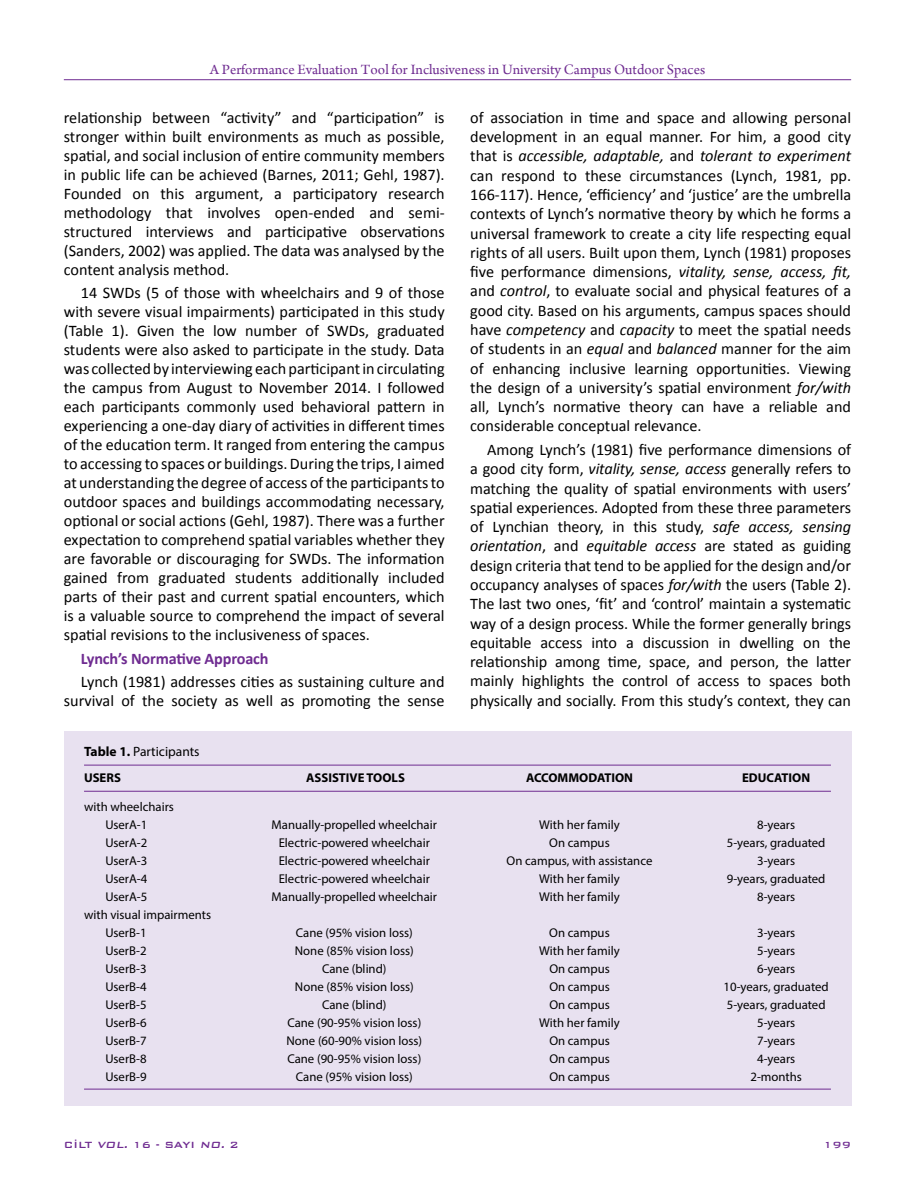
<style>
.page{position:relative;width:915px;height:1191px;background:#fff}
.page>*{position:absolute;margin:0;border:0;box-sizing:border-box;transform-origin:0 0}
.t1{font:16.2px/19.4px "Calibri";color:#000;text-align:justify}
.t2{font:700 16.2px "Calibri";letter-spacing:-.01em;color:#6f2c91}
.t3{font:15px "Arno Pro";color:#6f2c91}
.t4{font:13.5px "Myriad Pro";color:#000}
.t5{font:12.75px/18px "Myriad Pro";color:#000;text-align:center}
.t6{font:700 12.75px "Myriad Pro";color:#000}
.t7{font:500 12px "Bank Gothic BT";color:#6f2c91}
.s1{font-style:italic}
.s2{font-weight:700}
</style>
<div class="page">
<hr style="left:64px;top:79px;width:786px;height:1px;background:#6f2c91">
<div style="left:64px;top:731px;width:786px;height:374px;background:#e8e1f0"></div>
<hr style="left:84px;top:791px;width:746px;height:1px;background:#6f2c91">
<hr style="left:84px;top:1088px;width:746px;height:1px;background:#6f2c91">
<hr style="left:84px;top:765px;width:746px;height:1px;background:#6f2c91">
<p class="t3" style="left:210px;top:61px;width:496px">A Performance Evaluation Tool for Inclusiveness in University Campus Outdoor Spaces</p>
<p class="t1" style="left:64px;top:107px;width:382px">relationship between “activity” and “participation” is stronger within built environments as much as possible, spatial, and social inclusion of entire community members in public life can be achieved (Barnes, 2011; Gehl, 1987).<br>Founded on this argument, a participatory research methodology that involves open-ended and semi&shy;structured interviews and participative observations (Sanders, 2002) was applied. The data was analysed by the content analysis method.</p>
<p class="t1" style="left:64px;top:282px;width:382px;text-indent:17px">14 SWDs (5 of those with wheelchairs and 9 of those with severe visual impairments) participated in this study (Table 1). Given the low number of SWDs, graduated students were also asked to participate in the study. Data was collected by interviewing each participant in circulating the campus from August to November 2014. I followed each participants commonly used behavioral pattern in experiencing a one-day diary of activities in different times of the education term. It ranged from entering the campus to accessing to spaces or buildings. During the trips, I aimed at understanding the degree of access of the participants to outdoor spaces and buildings accommodating necessary, optional or social actions (Gehl, 1987). There was a further expectation to comprehend spatial variables whether they are favorable or discouraging for SWDs. The information gained from graduated students additionally included parts of their past and current spatial encounters, which is a valuable source to comprehend the impact of several spatial revisions to the inclusiveness of spaces.</p>
<p class="t2" style="left:81px;top:648px;width:189px">Lynch’s Normative Approach</p>
<p class="t1" style="left:64px;top:671px;width:382px;text-align:right">Lynch (1981) addresses cities as sustaining culture and survival of the society as well as promoting the sense</p>
<p class="t1" style="left:470px;top:107px;width:382px">of association in time and space and allowing personal development in an equal manner. For him, a good city that is <span class="s1">accessible, adaptable,</span> and <span class="s1">tolerant to experiment </span>can respond to these circumstances (Lynch, 1981, pp.<br>166-117). Hence, ‘efficiency’ and ‘justice’ are the umbrella contexts of Lynch’s normative theory by which he forms a universal framework to create a city life respecting equal rights of all users. Built upon them, Lynch (1981) proposes five performance dimensions, <span class="s1">vitality, sense, access, fit, </span>and <span class="s1">control</span>, to evaluate social and physical features of a good city. Based on his arguments, campus spaces should have <span class="s1">competency</span> and <span class="s1">capacity</span> to meet the spatial needs of students in an <span class="s1">equal</span> and <span class="s1">balanced</span> manner for the aim of enhancing inclusive learning opportunities. Viewing the design of a university’s spatial environment <span class="s1">for/with </span>all, Lynch’s normative theory can have a reliable and considerable conceptual relevance.</p>
<p class="t1" style="left:470px;top:439px;width:382px;text-indent:17px">Among Lynch’s (1981) five performance dimensions of a good city form, <span class="s1">vitality, sense, access</span> generally refers to matching the quality of spatial environments with users’ spatial experiences. Adopted from these three parameters of Lynchian theory, in this study, <span class="s1">safe access, sensing orientation</span>, and <span class="s1">equitable access</span> are stated as guiding design criteria that tend to be applied for the design and/or occupancy analyses of spaces <span class="s1">for/with</span> the users (Table 2).<br>The last two ones, ‘fit’ and ‘control’ maintain a systematic way of a design process. While the former generally brings equitable access into a discussion in dwelling on the relationship among time, space, and person, the latter mainly highlights the control of access to spaces both physically and socially. From this study’s context, they can</p>
<p class="t4" style="left:84px;top:743px;width:117px"><span class="s2">Table 1.</span> Participants</p>
<p class="t6" style="left:84px;top:769px;width:38px">USERS</p>
<p class="t6" style="left:306px;top:769px;width:100px">ASSISTIVE TOOLS</p>
<p class="t6" style="left:526px;top:769px;width:108px">ACCOMMODATION</p>
<p class="t6" style="left:742px;top:769px;width:69px">EDUCATION</p>
<p class="t5" style="left:84px;top:797px;width:91px">with wheelchairs<br>UserA-1</p>
<p class="t5" style="left:271px;top:815px;width:167px">Manually-propelled wheelchair</p>
<p class="t5" style="left:539px;top:815px;width:82px">With her family</p>
<p class="t5" style="left:756px;top:815px;width:40px">8-years</p>
<p class="t5" style="left:105px;top:833px;width:43px">UserA-2</p>
<p class="t5" style="left:278px;top:833px;width:153px">Electric-powered wheelchair</p>
<p class="t5" style="left:549px;top:833px;width:62px">On campus</p>
<p class="t5" style="left:726px;top:833px;width:100px">5-years, graduated</p>
<p class="t5" style="left:105px;top:851px;width:43px">UserA-3</p>
<p class="t5" style="left:278px;top:851px;width:153px">Electric-powered wheelchair</p>
<p class="t5" style="left:506px;top:851px;width:147px">On campus, with assistance</p>
<p class="t5" style="left:756px;top:851px;width:40px">3-years</p>
<p class="t5" style="left:105px;top:869px;width:43px">UserA-4</p>
<p class="t5" style="left:278px;top:869px;width:153px">Electric-powered wheelchair</p>
<p class="t5" style="left:539px;top:869px;width:82px">With her family</p>
<p class="t5" style="left:726px;top:869px;width:100px">9-years, graduated</p>
<p class="t5" style="left:105px;top:887px;width:43px">UserA-5</p>
<p class="t5" style="left:271px;top:887px;width:167px">Manually-propelled wheelchair</p>
<p class="t5" style="left:539px;top:887px;width:82px">With her family</p>
<p class="t5" style="left:756px;top:887px;width:40px">8-years</p>
<p class="t5" style="left:105px;top:905px;width:107px;text-align:left;text-indent:-21px">with visual impairments<br>UserB-1</p>
<p class="t5" style="left:296px;top:923px;width:118px">Cane (95% vision loss)</p>
<p class="t5" style="left:549px;top:923px;width:62px">On campus</p>
<p class="t5" style="left:757px;top:923px;width:40px">3-years</p>
<p class="t5" style="left:105px;top:941px;width:43px">UserB-2</p>
<p class="t5" style="left:295px;top:941px;width:120px">None (85% vision loss)</p>
<p class="t5" style="left:539px;top:941px;width:82px">With her family</p>
<p class="t5" style="left:757px;top:941px;width:40px">5-years</p>
<p class="t5" style="left:105px;top:959px;width:43px">UserB-3</p>
<p class="t5" style="left:322px;top:959px;width:66px">Cane (blind)</p>
<p class="t5" style="left:549px;top:959px;width:62px">On campus</p>
<p class="t5" style="left:757px;top:959px;width:40px">6-years</p>
<p class="t5" style="left:105px;top:977px;width:43px">UserB-4</p>
<p class="t5" style="left:295px;top:977px;width:120px">None (85% vision loss)</p>
<p class="t5" style="left:549px;top:977px;width:62px">On campus</p>
<p class="t5" style="left:723px;top:977px;width:107px">10-years, graduated</p>
<p class="t5" style="left:105px;top:995px;width:43px">UserB-5</p>
<p class="t5" style="left:322px;top:995px;width:66px">Cane (blind)</p>
<p class="t5" style="left:549px;top:995px;width:62px">On campus</p>
<p class="t5" style="left:726px;top:995px;width:100px">5-years, graduated</p>
<p class="t5" style="left:105px;top:1013px;width:43px">UserB-6</p>
<p class="t5" style="left:287px;top:1013px;width:135px">Cane (90-95% vision loss)</p>
<p class="t5" style="left:539px;top:1013px;width:82px">With her family</p>
<p class="t5" style="left:757px;top:1013px;width:40px">5-years</p>
<p class="t5" style="left:105px;top:1031px;width:43px">UserB-7</p>
<p class="t5" style="left:286px;top:1031px;width:137px">None (60-90% vision loss)</p>
<p class="t5" style="left:549px;top:1031px;width:62px">On campus</p>
<p class="t5" style="left:757px;top:1031px;width:40px">7-years</p>
<p class="t5" style="left:105px;top:1049px;width:43px">UserB-8</p>
<p class="t5" style="left:287px;top:1049px;width:135px">Cane (90-95% vision loss)</p>
<p class="t5" style="left:549px;top:1049px;width:62px">On campus</p>
<p class="t5" style="left:757px;top:1049px;width:40px">4-years</p>
<p class="t5" style="left:105px;top:1067px;width:43px">UserB-9</p>
<p class="t5" style="left:296px;top:1067px;width:118px">Cane (95% vision loss)</p>
<p class="t5" style="left:549px;top:1067px;width:62px">On campus</p>
<p class="t5" style="left:750px;top:1067px;width:53px">2-months</p>
<p class="t7" style="left:64px;top:1138px;width:176px">CİLT <span class="s1">VOL.</span> 16 - SAYI <span class="s1">NO.</span> 2</p>
<p class="t7" style="left:823px;top:1138px;width:29px">199</p>
</div>
